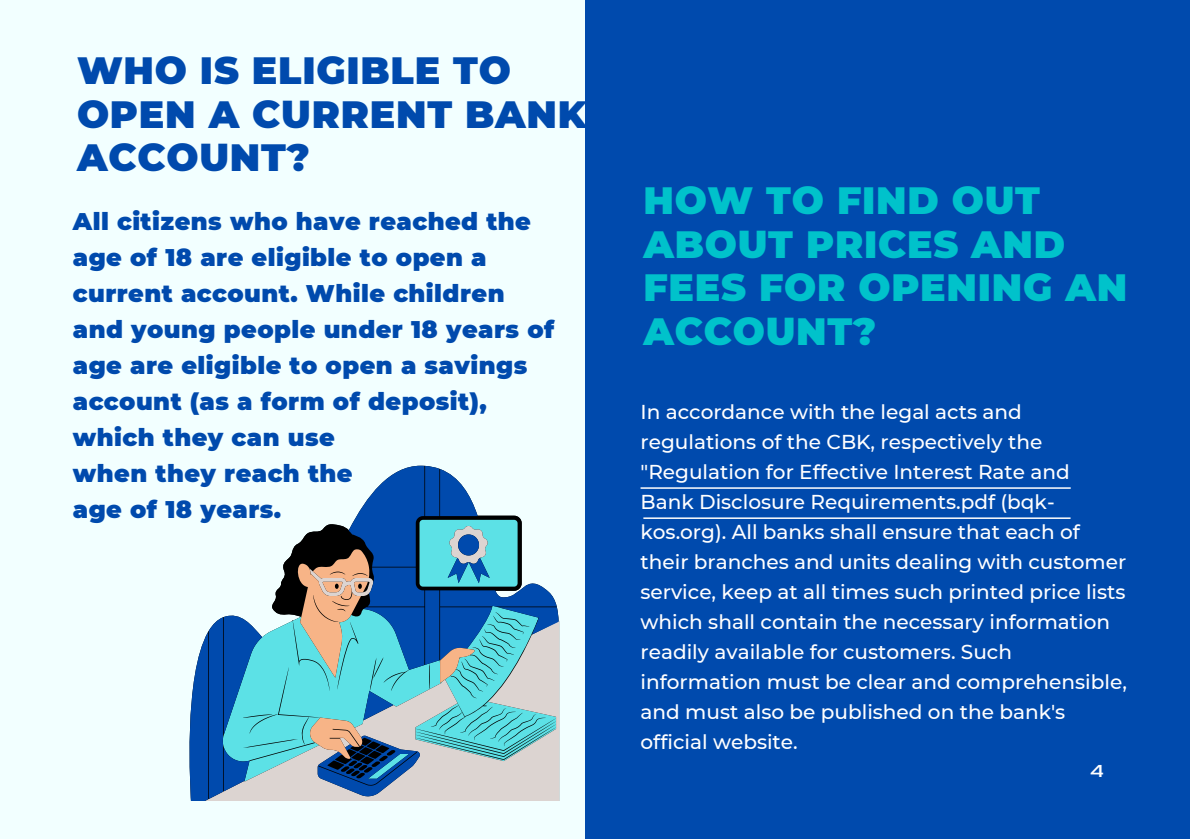
<style>
.page{position:relative;width:1190px;height:839px;background:#fff}
.page>*{position:absolute;margin:0;border:0;box-sizing:border-box;transform-origin:0 0}
.t1{font:900 38px/43.4px "Montserrat";letter-spacing:.02em;color:#00c2cb}
.t2{font:900 38px/43.4px "Montserrat";letter-spacing:.02em;color:#004aad}
.t3{font:900 24px/36px "Montserrat";letter-spacing:.02em;color:#004aad}
.t4{font:500 20px/30px "Montserrat";color:#fff}
.t5{font:500 17px "Agrandir Grand";color:#fff}
</style>
<div class="page">
<div style="left:0;top:0;width:1190px;height:838px;background:#f2ffff"></div>
<svg style="left:189px;top:465px;width:370px;height:335px"></svg>
<svg style="left:295px;top:548px;width:180px;height:210px;background:#669faf"></svg>
<div style="left:585px;top:0;width:605px;height:838px;background:#004aad"></div>
<hr style="left:643px;top:517px;width:428px;height:2px;background:#fff">
<hr style="left:641px;top:487px;width:430px;height:2px;background:#fff">
<p class="t2" style="left:77px;top:49px;width:435px">WHO IS ELIGIBLE TO</p>
<p class="t2" style="left:77px;top:92px;width:511px">OPEN A CURRENT BANK<br>ACCOUNT?</p>
<p class="t3" style="left:73px;top:204px;width:483px">All citizens who have reached the age of 18 are eligible to open a current account. While children and young people under 18 years of age are eligible to open a savings account (as a form of deposit), which they can use</p>
<p class="t3" style="left:73px;top:455px;width:281px">when they reach the</p>
<p class="t3" style="left:73px;top:491px;width:210px">age of 18 years.</p>
<p class="t1" style="left:643px;top:179px;width:485px">HOW TO FIND OUT<br>ABOUT PRICES AND<br>FEES FOR OPENING AN<br>ACCOUNT?</p>
<p class="t4" style="left:641px;top:397px;width:488px">In accordance with the legal acts and regulations of the CBK, respectively the "Regulation for Effective Interest Rate and Bank Disclosure Requirements.pdf (bqk&shy;kos.org). All banks shall ensure that each of their branches and units dealing with customer service, keep at all times such printed price lists which shall contain the necessary information readily available for customers. Such information must be clear and comprehensible, and must also be published on the bank's official website.</p>
<p class="t5" style="left:1091px;top:764px;width:15px">4</p>
</div>
